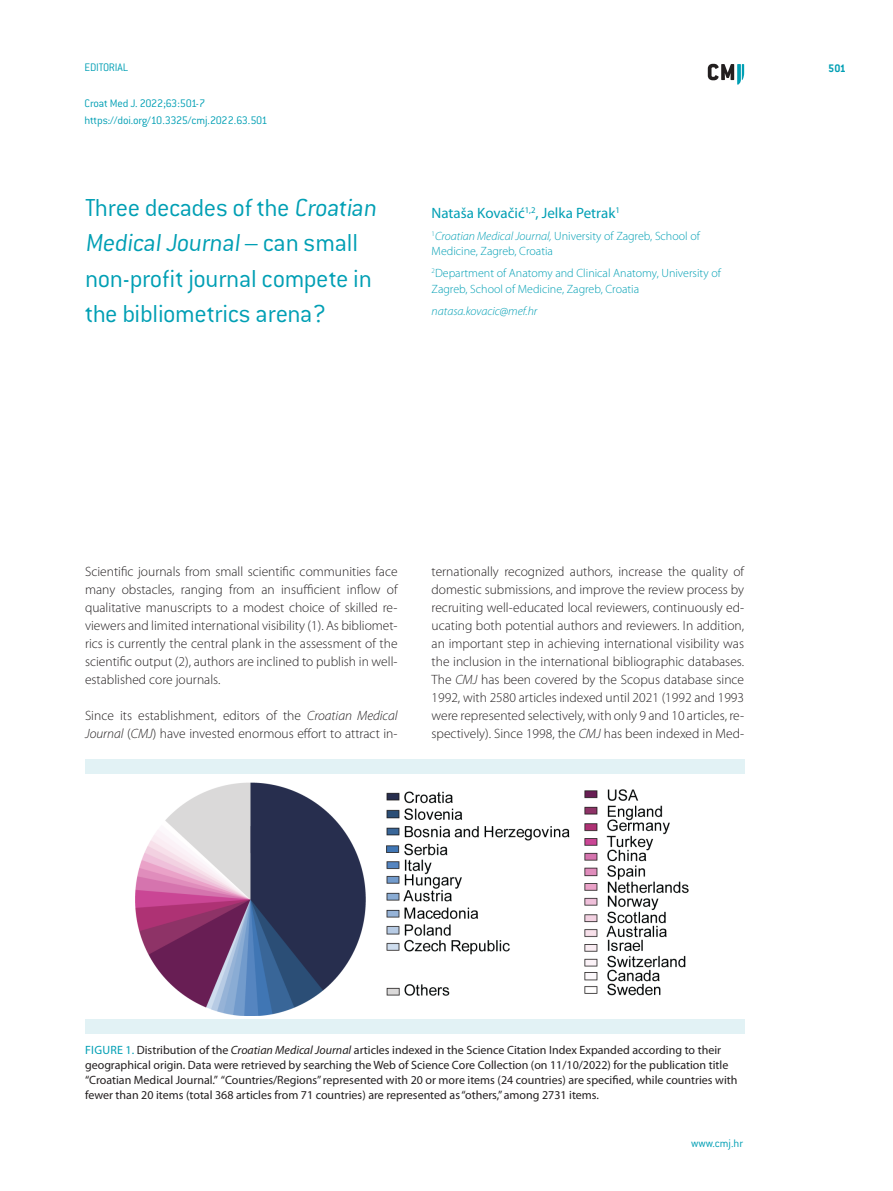
<style>
.page{position:relative;width:893px;height:1191px;background:#fff}
.page>*{position:absolute;margin:0;border:0;box-sizing:border-box;transform-origin:0 0}
.t1{font:300 27px/35.1px "ITC Conduit LTCE";letter-spacing:-.015em;color:#009fb4}
.t2{font:15px "Myriad Pro";color:#009fb4}
.t3{font:300 13.5px/18px "Myriad Pro";color:#231f20;text-align:justify}
.t4{font:12px/15px "Myriad Pro";color:#231f20}
.t5{font:300 12px/15.6px "Myriad Pro";color:#009fb4}
.t6{font:300 12px/17.5px "ITC Conduit LTCE";letter-spacing:-.015em;color:#009fb4}
.t7{font:italic 300 12px "Myriad Pro";color:#009fb4}
.t8{font:700 12px "ITC Conduit LTCE";color:#009fb4}
.s1{font-style:italic}
.s2{color:#009fb4}
</style>
<div class="page">
<svg style="left:708px;top:64px;width:36px;height:21px"></svg>
<img style="left:135px;top:782px;width:554px;height:233px">
<div style="left:85px;top:759px;width:659px;height:14px;background:#e2f2f5"></div>
<div style="left:85px;top:1019px;width:659px;height:15px;background:#e2f2f5"></div>
<p class="t6" style="left:84px;top:59px;width:45px">EDITORIAL</p>
<p class="t6" style="left:84px;top:94px;width:185px">Croat Med J. 2022;63:501-7 https://doi.org/10.3325/cmj.2022.63.501</p>
<h1 class="t1" style="left:85px;top:190px;width:296px">Three decades of the Croatian<br>MedicalJournal– can small non-profit journal compete in the bibliometrics arena?</h1>
<p class="t2" style="left:432px;top:203px;width:190px">Nataša Kovačić<sup>1,2</sup>, Jelka Petrak<sup>1</sup></p>
<p class="t5" style="left:432px;top:228px;width:270px"><sup>1</sup><span class="s1">Croatian Medical Journal,</span> University of Zagreb, School of<br>Medicine, Zagreb, Croatia</p>
<p class="t5" style="left:432px;top:265px;width:291px"><sup>2</sup>Department of Anatomy and Clinical Anatomy, University of<br>Zagreb, School of Medicine, Zagreb, Croatia</p>
<p class="t7" style="left:432px;top:303px;width:107px">natasa.kovacic@mef.hr</p>
<p class="t8" style="left:828px;top:61px;width:19px">501</p>
<p class="t3" style="left:85px;top:562px;width:314px">Scientific journals from small scientific communities face many obstacles, ranging from an insufficient inflow of qualitative manuscripts to a modest choice of skilled re&shy;viewers and limited international visibility (1). As bibliomet&shy;rics is currently the central plank in the assessment of the scientific output (2), authors are inclined to publish in well&shy;established core journals.</p>
<p class="t3" style="left:85px;top:706px;width:314px">Since its establishment, editors of the <span class="s1">Croatian Medical<br>Journal</span> (<span class="s1">CMJ</span>) have invested enormous effort to attract in-</p>
<p class="t3" style="left:432px;top:562px;width:314px">ternationally recognized authors, increase the quality of domestic submissions, and improve the review process by recruiting well-educated local reviewers, continuously ed&shy;ucating both potential authors and reviewers. In addition, an important step in achieving international visibility was the inclusion in the international bibliographic databases.<br>The <span class="s1">CMJ</span> has been covered by the Scopus database since 1992, with 2580 articles indexed until 2021 (1992 and 1993 were represented selectively, with only 9 and 10 articles, re&shy;spectively). Since 1998, the <span class="s1">CMJ</span> has been indexed in Med-</p>
<p class="t4" style="left:85px;top:1042px;width:654px"><span class="s2">Figure 1.</span> Distribution of the <span class="s1">Croatian Medical Journal</span> articles indexed in the Science Citation I ndex Expanded according to their geographical origin. Data were retrieved by searching the Web of Science Core Collection (on 11/10/2022) for the publication title “Croatian Medical Journal.” “Countries/Regions” represented with 20 or more items (24 countries) are specified, while countries with fewer than 20 items (total 368 articles from 71 countries) are represented as “others,” among 2731 items.</p>
<p class="t6" style="left:691px;top:1134px;width:54px">www.cmj.hr</p>
</div>
